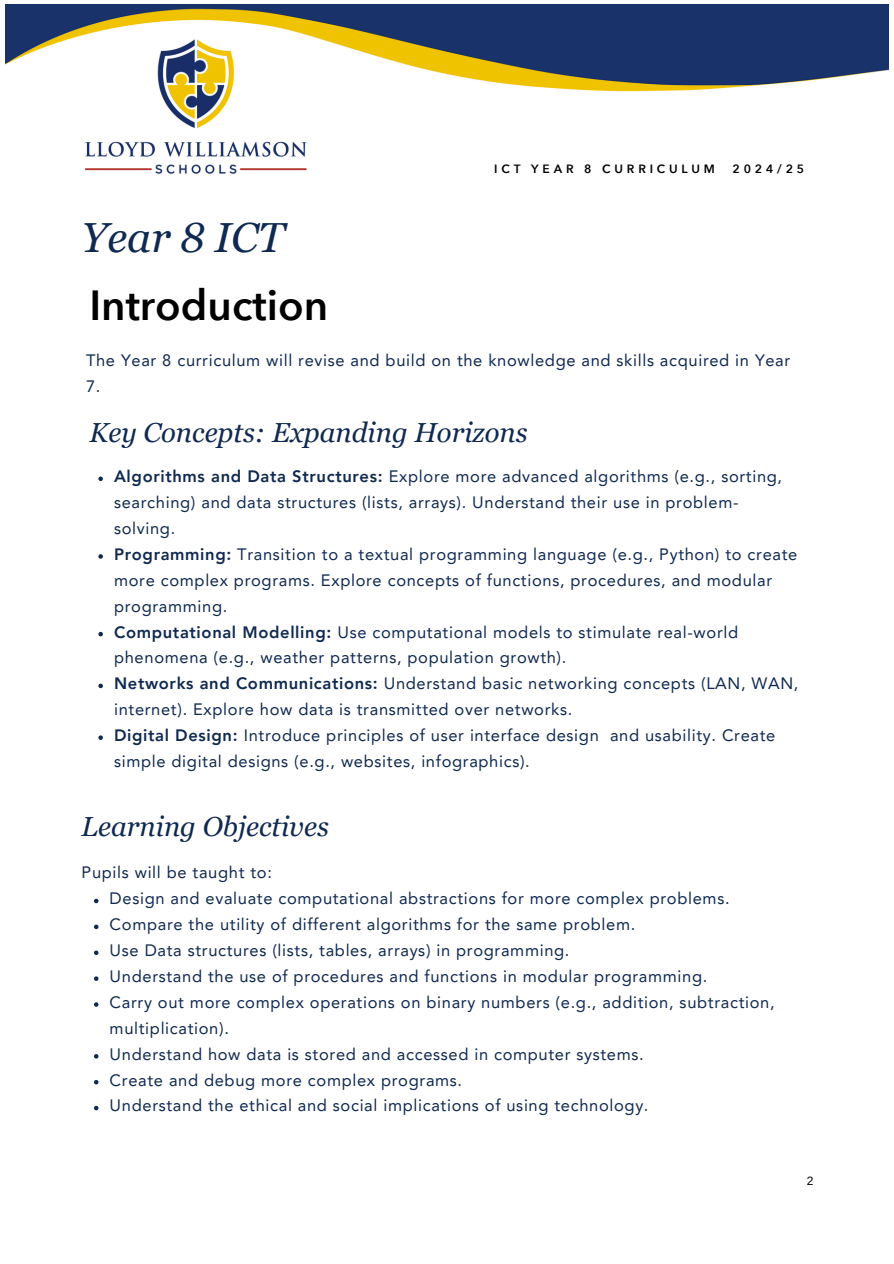
<style>
.page{position:relative;width:894px;height:1264px;background:#fff}
.page>*{position:absolute;margin:0;border:0;box-sizing:border-box;transform-origin:0 0}
.t1{font:600 42px "Avenir Next";color:#000}
.t2{font:italic 42px "Georgia Pro";color:#102951}
.t3{font:italic 27.45px "Georgia Pro";color:#102951}
.t4{font:16.5px/25.8px "Avenir LT Pro";letter-spacing:.04em;color:#102951}
.t5{font:600 12px "Avenir Next";letter-spacing:.32em;color:#000}
.t6{font:12px "Arimo";color:#000}
.s1{font-weight:800}
</style>
<div class="page">
<img style="left:6px;top:4px;width:882px;height:170px">
<svg style="left:98px;top:476px;width:5px;height:5px"></svg>
<svg style="left:98px;top:554px;width:5px;height:4px"></svg>
<svg style="left:98px;top:632px;width:5px;height:4px"></svg>
<svg style="left:98px;top:683px;width:5px;height:5px"></svg>
<svg style="left:98px;top:735px;width:5px;height:5px"></svg>
<svg style="left:94px;top:898px;width:4px;height:5px"></svg>
<svg style="left:94px;top:924px;width:4px;height:5px"></svg>
<svg style="left:94px;top:950px;width:4px;height:5px"></svg>
<svg style="left:94px;top:976px;width:4px;height:4px"></svg>
<svg style="left:94px;top:1002px;width:4px;height:4px"></svg>
<svg style="left:94px;top:1054px;width:4px;height:4px"></svg>
<svg style="left:94px;top:1080px;width:4px;height:4px"></svg>
<svg style="left:94px;top:1105px;width:4px;height:5px"></svg>
<h4 class="t2" style="left:82px;top:214px;width:204px">Year 8 ICT</h4>
<h1 class="t1" style="left:89px;top:278px;width:240px">Introduction</h1>
<p class="t5" style="left:494px;top:161px;width:222px">ICT YEAR 8 CURRICULUM</p>
<p class="t5" style="left:732px;top:161px;width:73px">2024/25</p>
<h2 class="t4" style="left:86px;top:348px;width:705px">The Year 8 curriculum will revise and build on the knowledge and skills acquired in Year<br>7.</h2>
<p class="t3" style="left:89px;top:417px;width:439px">Key Concepts: Expanding Horizons</p>
<p class="t4" style="left:114px;top:465px;width:669px"><span class="s1">Algorithms and Data Structures:</span> Explore more advanced algorithms (e.g., sorting, searching) and data structures (lists, arrays). Understand their use in problem&shy;solving.</p>
<p class="t4" style="left:114px;top:542px;width:684px"><span class="s1">Programming:</span> Transition to a textual programming language (e.g., Python) to create more complex programs. Explore concepts of functions, procedures, and modular programming.</p>
<p class="t4" style="left:114px;top:620px;width:625px"><span class="s1">Computational Modelling:</span> Use computational models to stimulate real-world phenomena (e.g., weather patterns, population growth).</p>
<p class="t4" style="left:114px;top:672px;width:685px"><span class="s1">Networks and Communications:</span> Understand basic networking concepts (LAN, WAN, internet). Explore how data is transmitted over networks.</p>
<h3 class="t4" style="left:114px;top:724px;width:662px"><span class="s1">Digital Design:</span> Introduce principles of user interface design and usability. Create simple digital designs (e.g., websites, infographics).</h3>
<h4 class="t3" style="left:82px;top:810px;width:249px">Learning Objectives</h4>
<p class="t4" style="left:82px;top:861px;width:192px">Pupils will be taught to:</p>
<p class="t4" style="left:110px;top:887px;width:621px">Design and evaluate computational abstractions for more complex problems.</p>
<p class="t4" style="left:110px;top:913px;width:527px">Compare the utility of different algorithms for the same problem.</p>
<p class="t4" style="left:110px;top:939px;width:461px">Use Data structures (lists, tables, arrays) in programming.</p>
<p class="t4" style="left:110px;top:964px;width:599px">Understand the use of procedures and functions in modular programming.</p>
<p class="t4" style="left:110px;top:990px;width:666px">Carry out more complex operations on binary numbers (e.g., addition, subtraction, multiplication).</p>
<p class="t4" style="left:110px;top:1042px;width:535px">Understand how data is stored and accessed in computer systems.</p>
<p class="t4" style="left:110px;top:1068px;width:354px">Create and debug more complex programs.</p>
<p class="t4" style="left:110px;top:1094px;width:540px">Understand the ethical and social implications of using technology.</p>
<h3 class="t6" style="left:806px;top:1173px;width:8px">2</h3>
</div>
